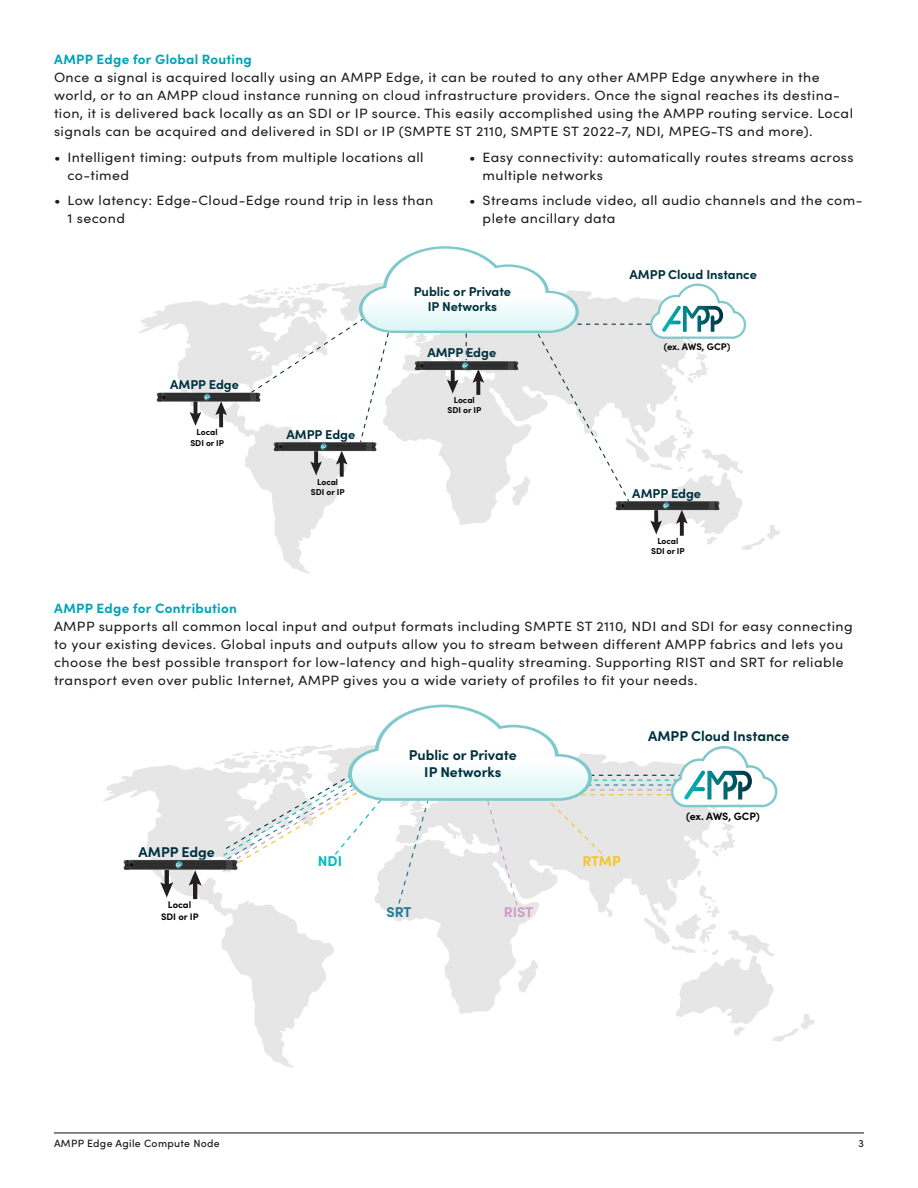
<style>
.page{position:relative;width:918px;height:1188px;background:#fff}
.page>*{position:absolute;margin:0;border:0;box-sizing:border-box;transform-origin:0 0}
.t1{font:700 14.25px/17.1px "Sofia Pro";color:#00313f;text-align:center}
.t2{font:700 14.25px "Sofia Pro";color:#d09bc6}
.t3{font:700 14.25px "Sofia Pro";color:#f3c52d}
.t4{font:700 14.25px "Sofia Pro";color:#0bb}
.t5{font:700 14.25px "Sofia Pro";color:#247997}
.t6{font:13.5px/18px "Sofia Pro";letter-spacing:.03em;color:#1d1d1b;scale:1.05 1}
.t7{font:700 13.5px "Sofia Pro";letter-spacing:.02em;color:#00a3b7}
.t8{font:700 12.75px/15.3px "Sofia Pro";color:#00313f;text-align:center}
.t9{font:700 10.65px "Sofia Pro";letter-spacing:-.01em;color:#000}
.t10{font:500 10.5px "Sofia Pro";letter-spacing:.03em;color:#1d1d1b}
.t11{font:700 9.6px "Sofia Pro";letter-spacing:-.01em;color:#000}
.t12{font:700 9.45px/11.4px "Sofia Pro";color:#000;text-align:center}
.t13{font:700 8.55px/10.2px "Sofia Pro";color:#000;text-align:center}
</style>
<div class="page">
<hr style="left:54px;top:1132px;width:810px;height:1px;background:#1d1d1b">
<svg style="left:138px;top:301px;width:172px;height:272px"></svg>
<svg style="left:238px;top:246px;width:542px;height:304px"></svg>
<img style="left:148px;top:367px;width:120px;height:67px">
<img style="left:265px;top:416px;width:120px;height:68px">
<img style="left:406px;top:336px;width:120px;height:67px">
<img style="left:608px;top:475px;width:119px;height:68px">
<svg style="left:103px;top:765px;width:191px;height:303px"></svg>
<svg style="left:213px;top:705px;width:602px;height:337px"></svg>
<img style="left:114px;top:831px;width:133px;height:75px">
<p class="t7" style="left:54px;top:49px;width:199px">AMPP Edge for Global Routing</p>
<p class="t6" style="left:54px;top:67px;width:762px">Once a signal is acquired locally using an AMPP Edge, it can be routed to any other AMPP Edge anywhere in the world, or to an AMPP cloud instance running on cloud infrastructure providers. Once the signal reaches its destina&shy;tion, it is delivered back locally as an SDI or IP source. This easily accomplished using the AMPP routing service. Local signals can be acquired and delivered in SDI or IP (SMPTE ST 2110, SMPTE ST 2022-7, NDI, MPEG-TS and more).</p>
<p class="t6" style="left:67px;top:148px;width:341px;text-indent:-13px">• Intelligent timing: outputs from multiple locations all co-timed</p>
<p class="t6" style="left:67px;top:191px;width:350px;text-indent:-13px">• Low latency: Edge-Cloud-Edge round trip in less than<br>1 second</p>
<p class="t6" style="left:483px;top:148px;width:355px;text-indent:-13px">• Easy connectivity: automatically routes streams across multiple networks</p>
<p class="t6" style="left:483px;top:190px;width:363px;text-indent:-14px">• Streams include video, all audio channels and the com&shy;plete ancillary data</p>
<p class="t8" style="left:170px;top:376px;width:70px">AMPP Edge</p>
<p class="t13" style="left:190px;top:427px;width:35px">Local<br>SDI or IP</p>
<p class="t8" style="left:287px;top:426px;width:70px">AMPP Edge</p>
<p class="t13" style="left:311px;top:476px;width:35px">Local<br>SDI or IP</p>
<p class="t8" style="left:414px;top:283px;width:99px">Public or Private<br>IP Networks</p>
<p class="t8" style="left:427px;top:344px;width:70px">AMPP Edge</p>
<p class="t13" style="left:448px;top:394px;width:35px">Local<br>SDI or IP</p>
<p class="t8" style="left:630px;top:266px;width:129px">AMPP Cloud Instance</p>
<p class="t11" style="left:664px;top:340px;width:68px">(ex. AWS, GCP)</p>
<p class="t8" style="left:632px;top:485px;width:70px">AMPP Edge</p>
<p class="t13" style="left:651px;top:535px;width:35px">Local<br>SDI or IP</p>
<p class="t7" style="left:54px;top:598px;width:184px">AMPP Edge for Contribution</p>
<p class="t6" style="left:54px;top:616px;width:762px">AMPP supports all common local input and output formats including SMPTE ST 2110, NDI and SDI for easy connecting to your existing devices. Global inputs and outputs allow you to stream between different AMPP fabrics and lets you choose the best possible transport for low-latency and high-quality streaming. Supporting RIST and SRT for reliable transport even over public Internet, AMPP gives you a wide variety of profiles to fit your needs.</p>
<p class="t1" style="left:139px;top:842px;width:78px">AMPP Edge</p>
<p class="t12" style="left:161px;top:898px;width:39px">Local<br>SDI or IP</p>
<p class="t4" style="left:318px;top:850px;width:26px">NDI</p>
<p class="t1" style="left:409px;top:745px;width:110px">Public or Private<br>IP Networks</p>
<p class="t5" style="left:387px;top:901px;width:27px">SRT</p>
<p class="t2" style="left:504px;top:901px;width:31px">RIST</p>
<p class="t1" style="left:648px;top:726px;width:143px">AMPP Cloud Instance</p>
<p class="t3" style="left:582px;top:850px;width:40px">RTMP</p>
<p class="t9" style="left:686px;top:808px;width:75px">(ex. AWS, GCP)</p>
<p class="t10" style="left:54px;top:1136px;width:167px">AMPP Edge Agile Compute Node</p>
<p class="t10" style="left:859px;top:1136px;width:7px">3</p>
</div>
